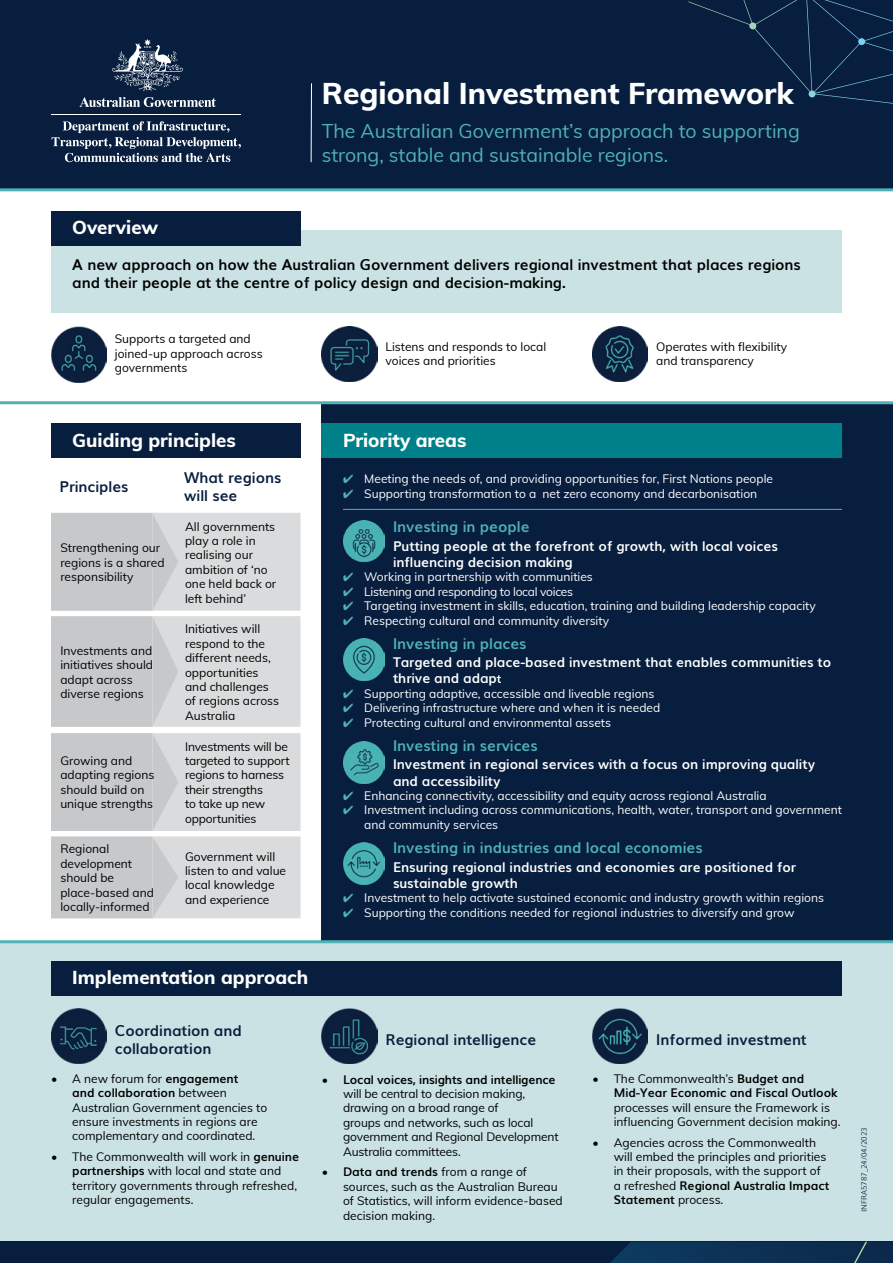
<style>
.page{position:relative;width:893px;height:1263px;background:#fff}
.page>*{position:absolute;margin:0;border:0;box-sizing:border-box;transform-origin:0 0}
.Heading_1{font:800 30px "Muli";color:#fff}
.Introduction{font:19.5px/23.4px "Muli";color:#4fb2b5}
.Heading_2_box{font:800 18.75px "Muli";color:#fff}
.Boxed_2_Text{font:700 15px/18px "Muli";color:#000}
.Heading_3{font:700 15px/18px "Muli";color:#081e3e}
.Heading_3-2{font:700 15px "Muli";color:#4fb2b5}
.t1{font:700 13.5px/16.2px "Muli";color:#fff}
.t2{font:12px/14.4px "Muli";color:#000}
.t3{font:12px/14.4px "Muli";color:#fff}
.t4{font:12px "Muli";letter-spacing:-.025em;color:#fff}
.Heading_3-3{font:300 7.5px "Muli";color:#081e3e}
.s1{color:#4fb2b5}
.s2{font-size:12px}
.s3{font-weight:700}
</style>
<div class="page">
<div style="left:0;top:1242px;width:893px;height:21px;background:#081e3e"></div>
<svg style="left:610px;top:1242px;width:283px;height:21px"></svg>
<div style="left:0;top:0;width:893px;height:191px;background:#081e3e"></div>
<div style="left:0;top:943px;width:893px;height:298px;background:#cae2e3"></div>
<svg style="left:51px;top:513px;width:249px;height:214px;background:#d2d3d4"></svg>
<div style="left:322px;top:404px;width:571px;height:538px;background:#081e3e"></div>
<svg style="left:688px;top:0;width:205px;height:104px"></svg>
<hr style="left:0;top:188px;width:893px;height:3px;background:#4fb2b5">
<svg style="left:79px;top:97px;width:137px;height:10px"></svg>
<svg style="left:112px;top:39px;width:71px;height:52px"></svg>
<hr style="left:51px;top:114px;width:190px;height:1px;background:#fff">
<svg style="left:52px;top:121px;width:189px;height:41px"></svg>
<div style="left:51px;top:231px;width:791px;height:82px;background:#cae2e3"></div>
<div style="left:51px;top:211px;width:249px;height:34px;background:#081e3e"></div>
<hr style="left:0;top:401px;width:893px;height:3px;background:#4fb2b5">
<div style="left:51px;top:424px;width:249px;height:34px;background:#081e3e"></div>
<div style="left:322px;top:424px;width:520px;height:34px;background:#008089"></div>
<svg style="left:51px;top:733px;width:249px;height:185px;background:#d2d3d5"></svg>
<hr style="left:343px;top:509px;width:499px;height:1px;background:#4fb2b5">
<div style="left:51px;top:961px;width:791px;height:34px;background:#081e3e"></div>
<hr style="left:0;top:940px;width:893px;height:3px;background:#4fb2b5">
<img style="left:51px;top:326px;width:55px;height:56px">
<img style="left:322px;top:326px;width:55px;height:56px">
<img style="left:592px;top:326px;width:56px;height:56px">
<img style="left:51px;top:1008px;width:55px;height:55px">
<img style="left:322px;top:1008px;width:55px;height:55px">
<img style="left:592px;top:1008px;width:56px;height:55px">
<img style="left:343px;top:520px;width:41px;height:41px">
<img style="left:343px;top:639px;width:41px;height:41px">
<img style="left:343px;top:742px;width:41px;height:41px">
<img style="left:343px;top:843px;width:41px;height:41px">
<hr style="left:311px;top:83px;width:1px;height:79px;background:#fff">
<p class="Heading_2_box" style="left:72px;top:214px;width:87px">Overview</p>
<h1 class="Heading_1" style="left:322px;top:72px;width:473px">Regional Investment Framework</h1>
<p class="Introduction" style="left:322px;top:119px;width:480px">The Australian Government’s approach to supporting strong, stable and sustainable regions.</p>
<p class="Boxed_2_Text" style="left:72px;top:254px;width:730px">A new approach on how the Australian Government delivers regional investment that places regions and their people at the centre of policy design and decision-making.</p>
<p class="t2" style="left:115px;top:331px;width:149px">Supports a targeted and joined-up approach across governments</p>
<p class="t2" style="left:386px;top:338px;width:162px">Listens and responds to local voices and priorities</p>
<p class="t2" style="left:656px;top:338px;width:132px">Operates with flexibility and transparency</p>
<p class="Heading_2_box" style="left:72px;top:426px;width:165px">Guiding principles</p>
<h3 class="Heading_3" style="left:60px;top:476px;width:70px">Principles</h3>
<h3 class="Heading_3" style="left:184px;top:467px;width:99px">What regions will see</h3>
<p class="t2" style="left:60px;top:540px;width:106px">Strengthening our regions is a shared responsibility</p>
<p class="t2" style="left:60px;top:643px;width:94px">Investments and initiatives should adapt across diverse regions</p>
<p class="t2" style="left:60px;top:753px;width:95px">Growing and adapting regions should build on unique strengths</p>
<p class="t2" style="left:185px;top:519px;width:93px">All governments play a role in realising our ambition of ‘no one held back or left behind’</p>
<p class="t2" style="left:185px;top:621px;width:95px">Initiatives will respond to the different needs, opportunities and challenges of regions across<br>Australia</p>
<p class="t2" style="left:185px;top:738px;width:106px">Investments will be targeted to support regions to harness their strengths<br>to take up new opportunities</p>
<p class="t2" style="left:60px;top:841px;width:95px">Regional development should be place-based and locally-informed</p>
<p class="t2" style="left:185px;top:848px;width:103px">Government will listen to and value local knowledge and experience</p>
<p class="Heading_2_box" style="left:343px;top:426px;width:125px">Priority areas</p>
<p class="t3" style="left:343px;top:471px;width:432px"><span class="s1">✔</span> Meeting the needs of, and providing opportunities for, First Nations people</p>
<p class="t3" style="left:343px;top:485px;width:416px"><span class="s1">✔</span> Supporting transformation to a net zero economy and decarbonisation</p>
<h3 class="Heading_3-2" style="left:393px;top:515px;width:138px">Investing in people</h3>
<p class="t1" style="left:393px;top:537px;width:386px">Putting people at the forefront of growth, with local voices influencing decision making</p>
<p class="t3" style="left:343px;top:569px;width:251px"><span class="s1">✔</span> Working in partnership with communities</p>
<p class="t4" style="left:343px;top:583px;width:232px"><span class="s1">✔</span> Listening and responding to local voices</p>
<p class="t3" style="left:343px;top:598px;width:474px"><span class="s1">✔</span> Targeting investment in skills, education, training and building leadership capacity</p>
<p class="t3" style="left:343px;top:612px;width:268px"><span class="s1">✔</span> Respecting cultural and community diversity</p>
<h3 class="Heading_3-2" style="left:393px;top:631px;width:135px">Investing in places</h3>
<p class="t1" style="left:393px;top:653px;width:440px">Targeted and place-based investment that enables communities to thrive and adap<span class="s2">t</span></p>
<p class="t3" style="left:343px;top:686px;width:313px"><span class="s1">✔</span> Supporting adaptive, accessible and liveable regions</p>
<p class="t3" style="left:343px;top:700px;width:319px"><span class="s1">✔</span> Delivering infrastructure where and when it is needed</p>
<p class="t3" style="left:343px;top:715px;width:270px"><span class="s1">✔</span> Protecting cultural and environmental assets</p>
<h3 class="Heading_3-2" style="left:393px;top:734px;width:146px">Investing in services</h3>
<p class="t1" style="left:393px;top:755px;width:423px">Investment in regional services with a focus on improving quality and accessibility</p>
<p class="t3" style="left:343px;top:788px;width:425px"><span class="s1">✔</span> Enhancing connectivity, accessibility and equity across regional Australia</p>
<p class="t3" style="left:364px;top:802px;width:479px;text-indent:-21px"><span class="s1">✔</span> Investment including across communications, health, water, transport and government and community services</p>
<h3 class="Heading_3-2" style="left:393px;top:836px;width:311px">Investing in industries and local economies</h3>
<p class="t1" style="left:393px;top:858px;width:405px">Ensuring regional industries and economies are positioned for sustainable growth</p>
<p class="t3" style="left:343px;top:890px;width:483px"><span class="s1">✔</span> Investment to help activate sustained economic and industry growth within regions</p>
<p class="t3" style="left:343px;top:904px;width:453px"><span class="s1">✔</span> Supporting the conditions needed for regional industries to diversify and grow</p>
<p class="Heading_2_box" style="left:72px;top:964px;width:237px">Implementation approach</p>
<h3 class="Heading_3" style="left:115px;top:1021px;width:128px">Coordination and collaboration</h3>
<h3 class="Heading_3" style="left:386px;top:1030px;width:152px">Regional intelligence</h3>
<h3 class="Heading_3" style="left:656px;top:1030px;width:152px">Informed investment</h3>
<p class="t2" style="left:72px;top:1070px;width:196px;text-indent:-21px">• A new forum for <span class="s3">engagement<br>and collaboration</span> between<br>Australian Government agencies to ensure investments in regions are complementary and coordinated.</p>
<p class="t2" style="left:72px;top:1149px;width:228px;text-indent:-21px">• The Commonwealth will work in <span class="s3">genuine partnerships</span> with local and state and territory governments through refreshed, regular engagements.</p>
<p class="t2" style="left:614px;top:1070px;width:228px;text-indent:-21px">• The Commonwealth’s <span class="s3">Budget and Mid-Year Economic and Fiscal Outlook </span>processes will ensure the Framework is influencing Government decision making.</p>
<p class="t2" style="left:614px;top:1134px;width:217px;text-indent:-21px">• Agencies across the Commonwealth will embed the principles and priorities in their proposals, with the support of a refreshed <span class="s3">Regional Australia Impact Statement</span> process.</p>
<p class="t2" style="left:343px;top:1071px;width:217px;text-indent:-21px">• <span class="s3">Local voices, insights and intelligence </span>will be central to decision making, drawing on a broad range of<br>groups and networks, such as local government and Regional Development Australia committees.</p>
<p class="t2" style="left:343px;top:1164px;width:221px;text-indent:-21px">• <span class="s3">Data and trends</span> from a range of sources, such as the Australian Bureau of Statistics, will inform evidence-based decision making.</p>
<h3 class="Heading_3-3" style="left:858px;top:1212px;width:86px;rotate:-90deg">INFRA5787_24/04/2023</h3>
</div>
